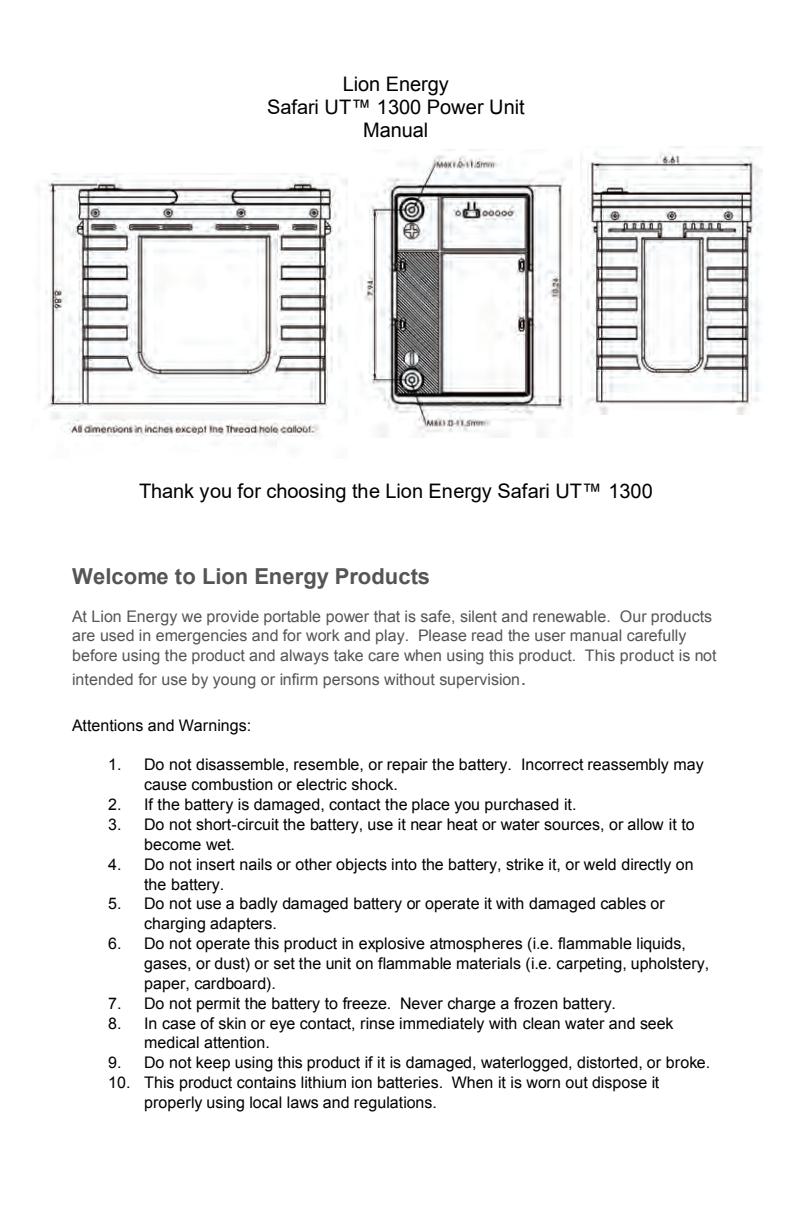
<style>
.page{position:relative;width:792px;height:1224px;background:#fff}
.page>*{position:absolute;margin:0;border:0;box-sizing:border-box;transform-origin:0 0}
.t1{font:700 22px "Arial";color:#555}
.t2{font:20px/23px "Arial";letter-spacing:-.005em;color:#000;text-align:center}
.t3{font:16px/20px "Arial";letter-spacing:.005em;color:#000}
.t4{font:16px/19.8px "Arial";letter-spacing:.005em;color:#555}
.s1{font-size:20px}
</style>
<div class="page">
<img style="left:361px;top:150px;width:211px;height:287px">
<img style="left:37px;top:174px;width:311px;height:271px">
<img style="left:580px;top:146px;width:183px;height:268px">
<p class="t2" style="left:267px;top:73px;width:259px">Lion Energy<br>Safari UT™ 1300 Power Unit<br>Manual</p>
<p class="t2" style="left:139px;top:480px;width:515px">Thank you for choosing the Lion Energy Safari UT™ 1300</p>
<h1 class="t1" style="left:72px;top:562px;width:360px">Welcome to Lion Energy Products</h1>
<p class="t4" style="left:72px;top:606px;width:646px">At Lion Energy we provide portable power that is safe, silent and renewable. Our products are used in emergencies and for work and play. Please read the user manual carefully before using the product and always take care when using this product. This product is not</p>
<p class="t4" style="left:72px;top:670px;width:456px">intended for use by young or infirm persons without supervision<span class="s1">.</span></p>
<p class="t3" style="left:72px;top:715px;width:181px">Attentions and Warnings:</p>
<p class="t3" style="left:144px;top:755px;width:561px;text-indent:-36px">1. Do not disassemble, resemble, or repair the battery. Incorrect reassembly may cause combustion or electric shock.</p>
<p class="t3" style="left:108px;top:795px;width:470px">2. If the battery is damaged, contact the place you purchased it.</p>
<p class="t3" style="left:144px;top:815px;width:552px;text-indent:-36px">3. Do not short-circuit the battery, use it near heat or water sources, or allow it to become wet.</p>
<p class="t3" style="left:144px;top:854px;width:551px;text-indent:-36px">4. Do not insert nails or other objects into the battery, strike it, or weld directly on the battery.</p>
<p class="t3" style="left:144px;top:894px;width:522px;text-indent:-36px">5. Do not use a badly damaged battery or operate it with damaged cables or charging adapters.</p>
<p class="t3" style="left:144px;top:934px;width:567px;text-indent:-36px">6. Do not operate this product in explosive atmospheres (i.e. flammable liquids, gases, or dust) or set the unit on flammable materials (i.e. carpeting, upholstery, paper, cardboard).</p>
<p class="t3" style="left:108px;top:993px;width:509px">7. Do not permit the battery to freeze. Never charge a frozen battery.</p>
<p class="t3" style="left:144px;top:1014px;width:531px;text-indent:-36px">8. In case of skin or eye contact, rinse immediately with clean water and seek medical attention.</p>
<p class="t3" style="left:108px;top:1053px;width:604px">9. Do not keep using this product if it is damaged, waterlogged, distorted, or broke.</p>
<p class="t3" style="left:144px;top:1073px;width:517px;text-indent:-36px">10. This product contains lithium ion batteries. When it is worn out dispose it properly using local laws and regulations.</p>
</div>
